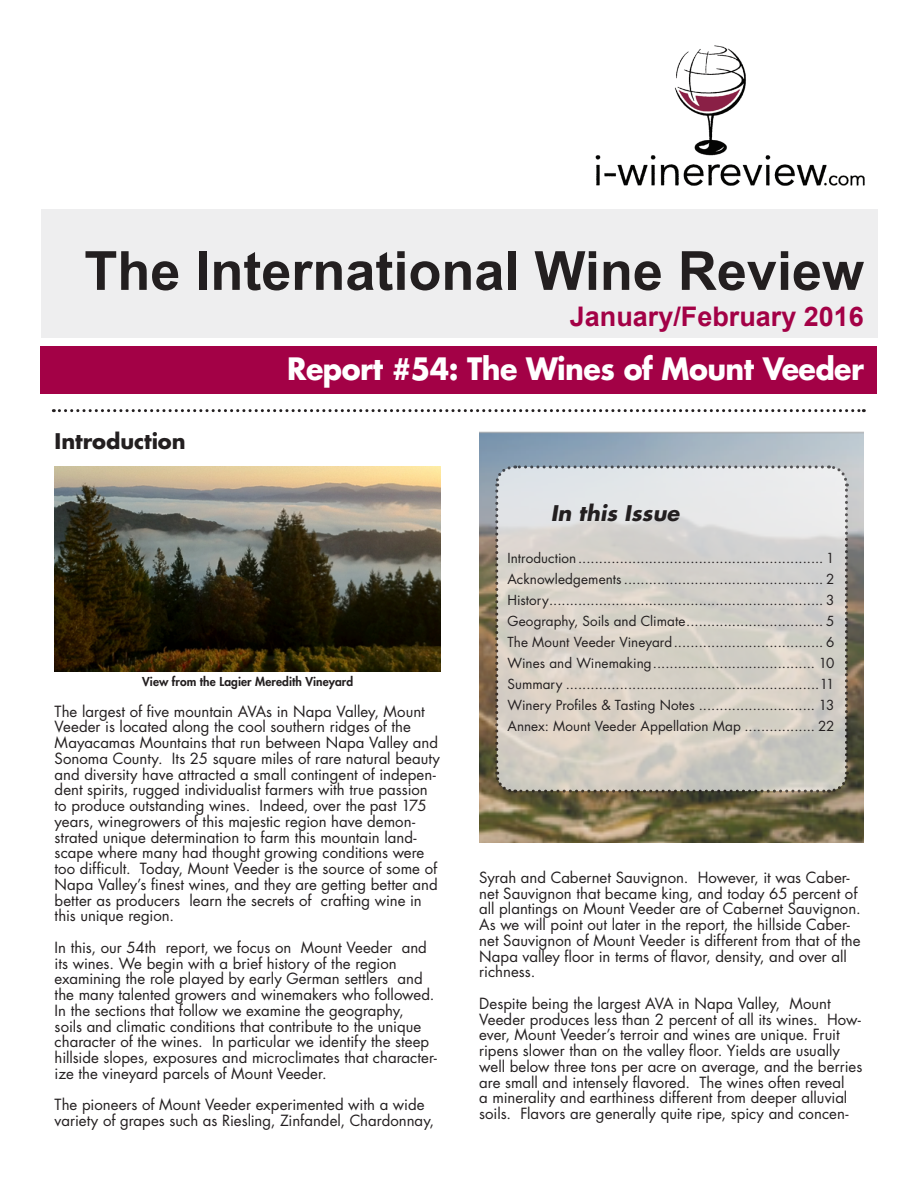
<style>
.page{position:relative;width:918px;height:1188px;background:#fff}
.page>*{position:absolute;margin:0;border:0;box-sizing:border-box;transform-origin:0 0}
.t1{font:700 54px "Arial";color:#231f20}
.t2{font:700 30px "Futura Std";letter-spacing:-.02em;color:#fff;scale:.95 1}
.t3{font:700 27px "Arial";color:#a30146}
.t4{font:700 21px "Futura Std";letter-spacing:-.005em;color:#231f20}
.t5{font:italic 700 21px "Futura Std";color:#231f20}
.t6{font:15px/15.8px "Futura Std";color:#231f20}
.t7{font:13.5px/21px "Futura Std";letter-spacing:.005em;color:#231f20;text-align:justify}
.t8{font:800 12px "Futura Std";letter-spacing:.01em;color:#231f20}
</style>
<div class="page">
<img style="left:480px;top:431px;width:384px;height:411px">
<div style="left:41px;top:210px;width:837px;height:128px;background:#eeeeef"></div>
<div style="left:40px;top:346px;width:838px;height:48px;background:#a30146"></div>
<img style="left:595px;top:45px;width:270px;height:141px">
<svg style="left:53px;top:409px;width:811px;height:3px"></svg>
<svg style="left:494px;top:464px;width:355px;height:330px;background:#d3cfc9"></svg>
<img style="left:55px;top:467px;width:386px;height:205px">
<h1 class="t1" style="left:84px;top:241px;width:781px">The International Wine Review</h1>
<h3 class="t3" style="left:570px;top:301px;width:296px">January/February 2016</h3>
<h2 class="t2" style="left:287px;top:349px;width:609px">Report #54: The Wines of Mount Veeder</h2>
<h3 class="t4" style="left:55px;top:427px;width:133px">Introduction</h3>
<p class="t8" style="left:142px;top:674px;width:213px">View from the Lagier Meredith Vineyard</p>
<p class="t6" style="left:55px;top:703px;width:387px">The largest of five mountain AVAs in Napa Valley, Mount Veeder is located along the cool southern ridges of the Mayacamas Mountains that run between Napa Valley and Sonoma County. Its 25 square miles of rare natural beauty and diversity have attracted a small contingent of indepen&shy;dent spirits, rugged individualist farmers with true passion to produce outstanding wines. Indeed, over the past 175 years, winegrowers of this majestic region have demon&shy;strated unique determination to farm this mountain land&shy;scape where many had thought growing conditions were too difficult. Today, Mount Veeder is the source of some of Napa Valley’s finest wines, and they are getting better and better as producers learn the secrets of crafting wine in this unique region.</p>
<p class="t6" style="left:55px;top:940px;width:384px">In this, our 54th report, we focus on Mount Veeder and its wines. We begin with a brief history of the region examining the role played by early German settlers and the many talented growers and winemakers who followed.<br>In the sections that follow we examine the geography,<br>soils and climatic conditions that contribute to the unique character of the wines. In particular we identify the steep hillside slopes, exposures and microclimates that character&shy;ize the vineyard parcels of Mount Veeder.</p>
<p class="t6" style="left:55px;top:1097px;width:381px">The pioneers of Mount Veeder experimented with a wide variety of grapes such as Riesling, Zinfandel, Chardonnay,</p>
<h3 class="t5" style="left:551px;top:499px;width:130px">In this Issue</h3>
<p class="t7" style="left:507px;top:547px;width:329px">Introduction........................................................... 1<br>Acknowledgements ................................................ 2<br>History.................................................................. 3<br>Geography, Soils and Climate................................. 5<br>The Mount Veeder Vineyard.................................... 6<br>Wines and Winemaking....................................... 10<br>Summary .............................................................11<br>Winery Profiles &amp; Tasting Notes ............................ 13<br>Annex: Mount Veeder Appellation Map ................. 22</p>
<p class="t6" style="left:479px;top:870px;width:383px">Syrah and Cabernet Sauvignon. However, it was Caber&shy;net Sauvignon that became king, and today 65 percent of all plantings on Mount Veeder are of Cabernet Sauvignon.<br>As we will point out later in the report, the hillside Caber&shy;net Sauvignon of Mount Veeder is different from that of the Napa valley floor in terms of flavor, density, and over all richness.</p>
<p class="t6" style="left:479px;top:996px;width:385px">Despite being the largest AVA in Napa Valley, Mount Veeder produces less than 2 percent of all its wines. How&shy;ever, Mount Veeder’s terroir and wines are unique. Fruit ripens slower than on the valley floor. Yields are usually well below three tons per acre on average, and the berries are small and intensely flavored. The wines often reveal<br>a minerality and earthiness different from deeper alluvial soils. Flavors are generally quite ripe, spicy and concen-</p>
</div>
